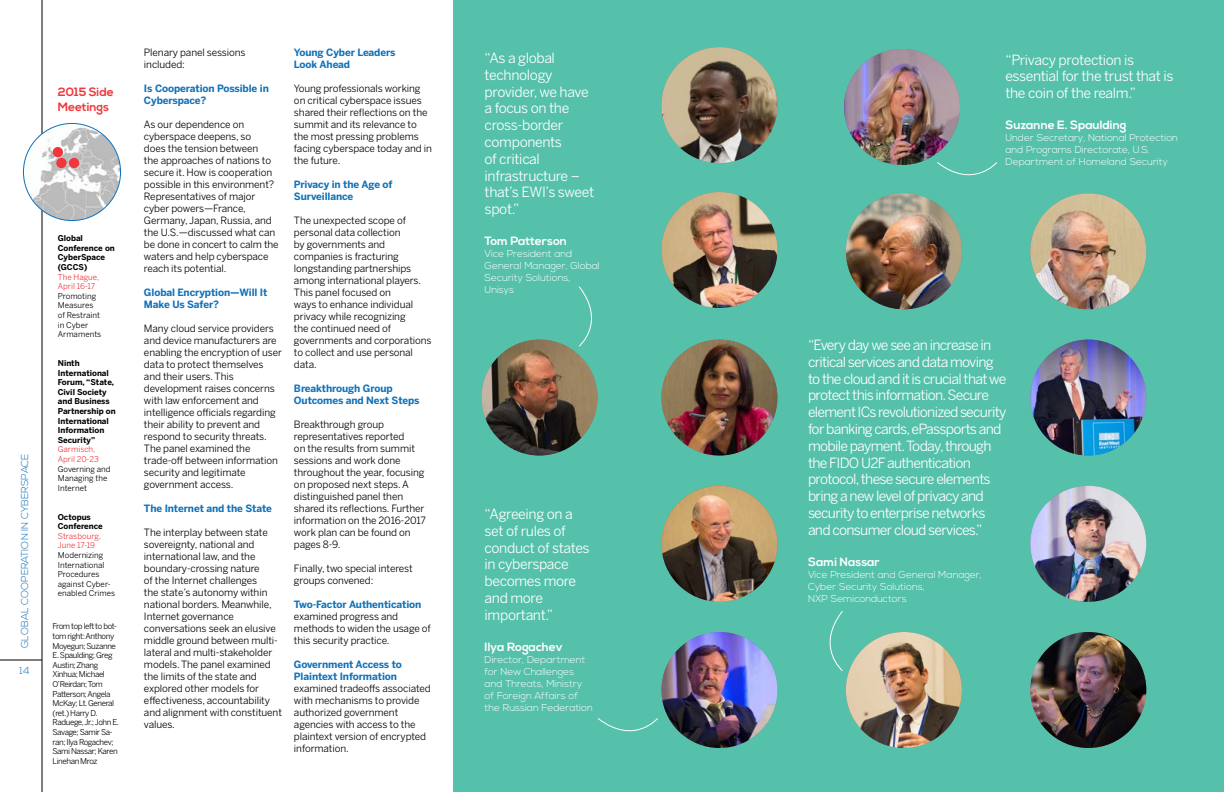
<style>
.page{position:relative;width:1224px;height:792px;background:#fff}
.page>*{position:absolute;margin:0;border:0;box-sizing:border-box;transform-origin:0 0}
.t1{font:14px/16.8px "Benton Sans";letter-spacing:-.05em;color:#fff}
.t2{font:14px/16.8px "Benton Sans";letter-spacing:-.025em;color:#fff}
.t3{font:700 12px "Nexa";color:#fff}
.t4{font:700 12px/14.4px "Nexa";color:#ef373c}
.t5{font:10px/12px "Benton Sans";letter-spacing:-.01em;color:#000}
.t6{font:300 10px/12px "Nexa";color:#fff}
.t7{font:700 10px/12px "Benton Sans";letter-spacing:-.01em;color:#1072ba}
.t8{font:300 10px "Nexa";color:#1072ba}
.t9{font:8px/9.6px "Benton Sans";letter-spacing:-.05em;color:#000}
.t10{font:700 8px/9.6px "Benton Sans";color:#000}
.t11{font:8px/9.6px "Benton Sans";color:#000}
.t12{font:8px/9.6px "Benton Sans";color:#ef373c}
</style>
<div class="page">
<hr style="left:42px;top:0;width:1px;height:792px;background:#000">
<hr style="left:0;top:660px;width:42px;height:1px;background:#000">
<div style="left:454px;top:0;width:770px;height:792px;background:#55c1aa"></div>
<img style="left:482px;top:340px;width:116px;height:116px;border-radius:58px">
<img style="left:661px;top:47px;width:116px;height:116px;border-radius:58px">
<img style="left:661px;top:192px;width:116px;height:116px;border-radius:58px">
<img style="left:661px;top:340px;width:116px;height:116px;border-radius:58px">
<img style="left:846px;top:193px;width:116px;height:116px;border-radius:58px">
<img style="left:1030px;top:193px;width:116px;height:116px;border-radius:58px">
<img style="left:1030px;top:340px;width:116px;height:116px;border-radius:58px">
<img style="left:661px;top:486px;width:116px;height:116px;border-radius:58px">
<img style="left:661px;top:632px;width:116px;height:116px;border-radius:58px">
<img style="left:846px;top:632px;width:116px;height:116px;border-radius:58px">
<img style="left:1030px;top:486px;width:116px;height:116px;border-radius:58px">
<img style="left:1030px;top:632px;width:116px;height:116px;border-radius:58px">
<img style="left:23px;top:123px;width:98px;height:98px;border-radius:49px">
<div style="left:69px;top:158px;width:10px;height:10px;background:#ef373c;border-radius:50%"></div>
<div style="left:56px;top:158px;width:11px;height:10px;background:#ef373c;border-radius:50%"></div>
<div style="left:53px;top:147px;width:10px;height:10px;background:#ef373c;border-radius:50%"></div>
<img style="left:844px;top:49px;width:116px;height:116px;border-radius:58px">
<svg style="left:579px;top:286px;width:13px;height:61px"></svg>
<svg style="left:597px;top:718px;width:61px;height:14px"></svg>
<svg style="left:829px;top:611px;width:14px;height:60px"></svg>
<svg style="left:937px;top:162px;width:61px;height:14px"></svg>
<p class="t4" style="left:58px;top:86px;width:58px">2015 Side<br>Meetings</p>
<p class="t8" style="left:19px;top:648px;width:196px;rotate:-90deg">GLOBAL COOPERATION IN CYBERSPACE</p>
<p class="t8" style="left:20px;top:664px;width:11px">14</p>
<p class="t10" style="left:58px;top:234px;width:59px">Global<br>Conference on<br>CyberSpace (GCCS)</p>
<p class="t12" style="left:58px;top:272px;width:43px">The Hague,<br>April 16-17</p>
<p class="t11" style="left:58px;top:291px;width:45px">Promoting<br>Measures of Restraint in Cyber<br>Armaments</p>
<p class="t10" style="left:58px;top:359px;width:59px">Ninth<br>International<br>Forum, “State,<br>Civil Society and Business<br>Partnership on<br>International<br>Information<br>Security”</p>
<p class="t12" style="left:58px;top:445px;width:43px">Garmisch,<br>April 20-23</p>
<p class="t11" style="left:58px;top:464px;width:54px">Governing and<br>Managing the<br>Internet</p>
<p class="t10" style="left:58px;top:512px;width:47px">Octopus<br>Conference</p>
<p class="t12" style="left:58px;top:531px;width:45px">Strasbourg,<br>June 17-19</p>
<p class="t11" style="left:58px;top:551px;width:59px">Modernizing<br>International<br>Procedures against Cyber&shy;enabled Crimes</p>
<p class="t9" style="left:53px;top:622px;width:68px">From top left to bot&shy;tom right: Anthony<br>Moyegun; Suzanne<br>E. Spaulding; Greg<br>Austin; Zhang<br>Xinhua; Michael<br>O’Reirdan; Tom<br>Patterson; Angela<br>McKay; Lt. General (ret.) Harry D.<br>Raduege, Jr.; John E.<br>Savage; Samir Sa&shy;ran; Ilya Rogachev;<br>Sami Nassar; Karen<br>Linehan Mroz</p>
<p class="t5" style="left:144px;top:46px;width:103px">Plenary panel sessions included:</p>
<p class="t7" style="left:144px;top:82px;width:126px">Is Cooperation Possible in<br>Cyberspace?</p>
<p class="t5" style="left:144px;top:118px;width:136px">As our dependence on cyberspace deepens, so<br>does the tension between<br>the approaches of nations to secure it. How is cooperation possible in this environment?<br>Representatives of major cyber powers—France,<br>Germany, Japan, Russia, and the U.S.—discussed what can be done in concert to calm the waters and help cyberspace reach its potential.</p>
<p class="t7" style="left:144px;top:286px;width:125px">Global Encryption—Will It<br>Make Us Safer?</p>
<p class="t5" style="left:144px;top:322px;width:139px">Many cloud service providers and device manufacturers are enabling the encryption of user data to protect themselves and their users. This development raises concerns with law enforcement and intelligence officials regarding their ability to prevent and respond to security threats.<br>The panel examined the trade-off between information security and legitimate government access.</p>
<p class="t7" style="left:144px;top:502px;width:130px">The Internet and the State</p>
<p class="t5" style="left:144px;top:526px;width:139px">The interplay between state sovereignty, national and international law, and the boundary-crossing nature<br>of the Internet challenges<br>the state’s autonomy within national borders. Meanwhile,<br>Internet governance conversations seek an elusive middle ground between multi&shy;lateral and multi-stakeholder models. The panel examined the limits of the state and explored other models for effectiveness, accountability and alignment with constituent values.</p>
<p class="t7" style="left:294px;top:46px;width:103px">Young Cyber Leaders<br>Look Ahead</p>
<p class="t5" style="left:294px;top:82px;width:139px">Young professionals working on critical cyberspace issues shared their reflections on the summit and its relevance to the most pressing problems facing cyberspace today and in the future.</p>
<p class="t7" style="left:294px;top:178px;width:100px">Privacy in the Age of<br>Surveillance</p>
<p class="t5" style="left:294px;top:214px;width:139px">The unexpected scope of personal data collection<br>by governments and companies is fracturing longstanding partnerships among international players.<br>This panel focused on<br>ways to enhance individual privacy while recognizing<br>the continued need of governments and corporations to collect and use personal data.</p>
<p class="t7" style="left:294px;top:382px;width:127px">Breakthrough Group<br>Outcomes and Next Steps</p>
<p class="t5" style="left:294px;top:418px;width:133px">Breakthrough group representatives reported<br>on the results from summit sessions and work done throughout the year, focusing on proposed next steps. A distinguished panel then shared its reflections. Further information on the 2016-2017 work plan can be found on pages 8-9.</p>
<p class="t5" style="left:294px;top:562px;width:120px">Finally, two special interest groups convened:</p>
<p class="t7" style="left:294px;top:598px;width:129px">Two-Factor Authentication</p>
<p class="t5" style="left:294px;top:610px;width:138px">examined progress and methods to widen the usage of this security practice.</p>
<p class="t7" style="left:294px;top:658px;width:110px">Government Access to<br>Plaintext Information</p>
<p class="t5" style="left:294px;top:682px;width:138px">examined tradeoffs associated with mechanisms to provide authorized government agencies with access to the plaintext version of encrypted information.</p>
<h1 class="t2" style="left:485px;top:50px;width:111px">“As a global technology provider, we have a focus on the cross-border components<br>of critical infrastructure – that’s EWI’s sweet spot.”</h1>
<p class="t3" style="left:485px;top:234px;width:84px">Tom Patterson</p>
<p class="t6" style="left:485px;top:248px;width:117px">Vice President and<br>General Manager, Global<br>Security Solutions,<br>Unisys</p>
<h1 class="t2" style="left:485px;top:506px;width:107px">“Agreeing on a set of rules of conduct of states in cyberspace becomes more and more important.”</h1>
<p class="t3" style="left:485px;top:640px;width:79px">Ilya Rogachev</p>
<p class="t6" style="left:485px;top:654px;width:110px">Director, Department for New Challenges and Threats, Ministry of Foreign Affairs of the Russian Federation</p>
<h1 class="t2" style="left:1005px;top:51px;width:170px">“Privacy protection is essential for the trust that is the coin of the realm.”</h1>
<p class="t3" style="left:1005px;top:118px;width:123px">Suzanne E. Spaulding</p>
<p class="t6" style="left:1005px;top:132px;width:174px">Under Secretary, National Protection and Programs Directorate, U.S.<br>Department of Homeland Security</p>
<p class="t1" style="left:808px;top:337px;width:200px">“Every day we see an increase in critical services and data moving to the cloud and it is crucial that we protect this information. Secure element ICs revolutionized security for banking cards, ePassports and mobile payment. Today, through the FIDO U2F authentication protocol, these secure elements bring a new level of privacy and security to enterprise networks and consumer cloud services.”</p>
<p class="t3" style="left:808px;top:555px;width:73px">Sami Nassar</p>
<p class="t6" style="left:808px;top:569px;width:175px">Vice President and General Manager,<br>Cyber Security Solutions,<br>NXP Semiconductors</p>
</div>
